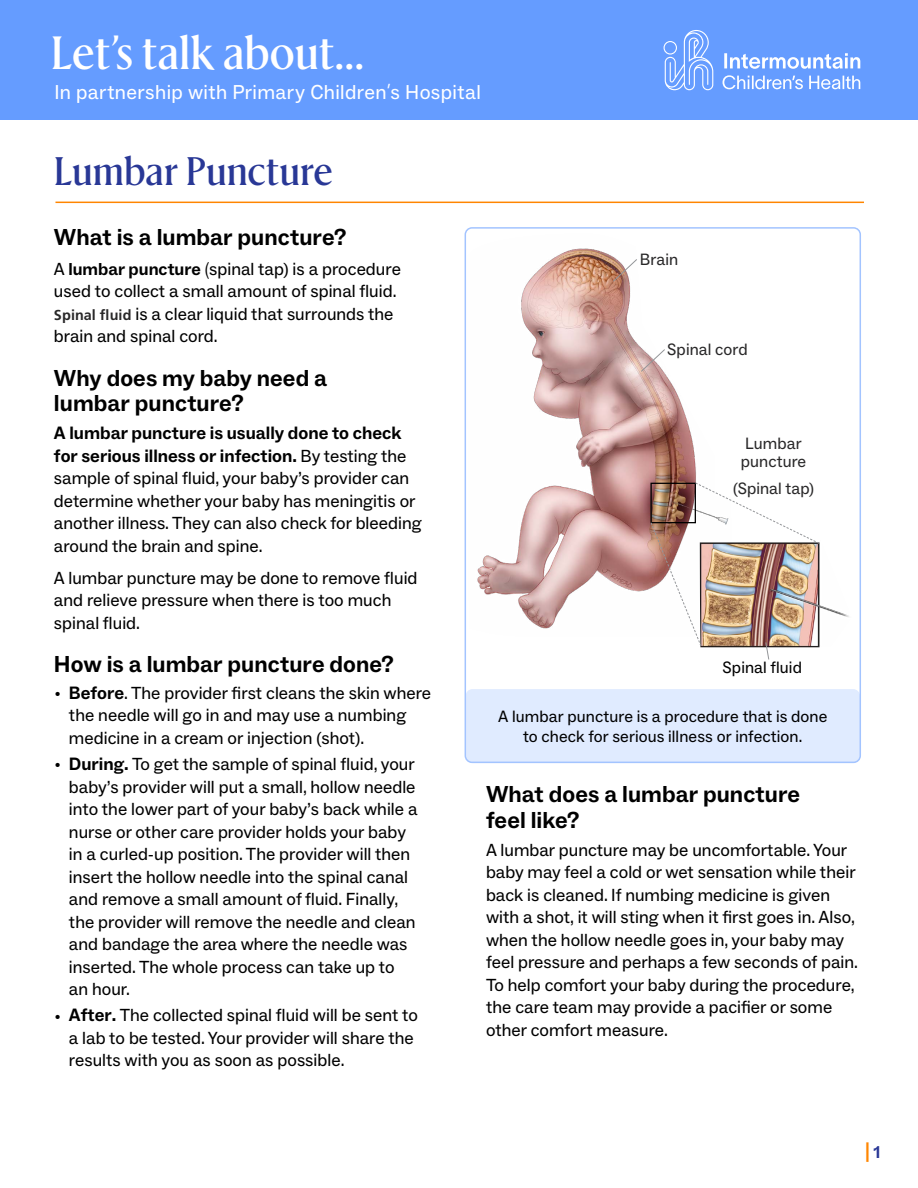
<style>
.page{position:relative;width:918px;height:1188px;background:#fff}
.page>*{position:absolute;margin:0;border:0;box-sizing:border-box;transform-origin:0 0}
.t1{font:500 46.5px "Rector";color:#fff}
.Title__h1{font:500 39.75px "Rector";color:#293896}
.Level_1__h2{font:700 23.25px/25.5px "ABC Social";letter-spacing:.005em;color:#000}
.t2{font:20.25px "ABC Social";letter-spacing:.02em;color:#fff}
.t3{font:700 19.5px "ABC Social";color:#ff8600}
.Main__p{font:700 18px/22.5px "ABC Social";color:#000}
.Main__p-2{font:17.7px/22.5px "ABC Social";letter-spacing:.005em;color:#000}
.sentence_case_-_cntr{font:16.5px/19.5px "ABC Social";letter-spacing:.005em;color:#000;text-align:center}
.Illustration_labels{font:16.5px/18px "ABC Social";letter-spacing:.005em;color:#292829}
.s1{font-family:"Frutiger LT Std";font-weight:300;font-stretch:condensed}
.s2{font-weight:700;font-size:17.4px}
.s3{font-family:"Arial Narrow";font-size:17.55px}
.s4{font-family:"Frutiger LT Std";font-weight:700;font-size:14.4px;color:#292829}
.s5{font-weight:400;font-size:17.7px}
.s6{font-family:"Adobe Garamond Pro";font-size:15px}
.s7{font-weight:700;font-size:18px}
.s8{font-size:17.25px;color:#293896}
</style>
<div class="page">
<div style="left:0;top:0;width:918px;height:120px;background:#659cff"></div>
<svg style="left:723px;top:53px;width:137px;height:36px"></svg>
<svg style="left:664px;top:30px;width:49px;height:60px"></svg>
<hr style="left:55px;top:202px;width:809px;height:1px;background:#ff8600">
<img style="left:477px;top:248px;width:219px;height:381px">
<div style="left:466px;top:689px;width:394px;height:74px;background:#e0ebff;border-radius:7px"></div>
<div style="left:465px;top:227px;width:396px;height:536px;border:2px solid #a3c4ff;border-radius:7px"></div>
<svg style="left:640px;top:348px;width:26px;height:24px"></svg>
<svg style="left:612px;top:258px;width:26px;height:24px"></svg>
<img style="left:650px;top:482px;width:199px;height:178px">
<h1 class="t1" style="left:51px;top:20px;width:315px">Let’s talk about...</h1>
<p class="t2" style="left:54px;top:80px;width:428px">In partnership with Primary Children<span class="s1">’</span>s Hospital</p>
<p class="Title__h1" style="left:54px;top:144px;width:280px">Lumbar Puncture</p>
<p class="Level_1__h2" style="left:54px;top:225px;width:294px">What is a lumbar puncture?</p>
<p class="Main__p-2" style="left:54px;top:258px;width:348px">A <span class="s2">lumbar puncture</span> <span class="s3">(</span>spinal tap) is a procedure used to collect a small amount of spinal fluid.<br><span class="s4">Spinal fluid</span> is a clear liquid that surrounds the brain and spinal cord.</p>
<p class="Level_1__h2" style="left:54px;top:366px;width:275px">Why does my baby need a lumbar puncture?</p>
<p class="Main__p" style="left:54px;top:422px;width:354px">A lumbar puncture is usually done to check for serious illness or infection. <span class="s5">By testing the</span></p>
<p class="Main__p-2" style="left:54px;top:467px;width:369px">sample of spinal fluid, your baby’s provider can determine whether your baby has meningitis or another illness. They can also check for bleeding around the brain and spine.</p>
<p class="Main__p-2" style="left:54px;top:567px;width:365px">A lumbar puncture may be done to remove fluid and relieve pressure when there is too much spinal fluid.</p>
<p class="Level_1__h2" style="left:54px;top:652px;width:341px">How is a lumbar puncture done?</p>
<p class="Main__p-2" style="left:69px;top:682px;width:364px;text-indent:-14px"><span class="s6">•</span> <span class="s7">Before</span>. The provider first cleans the skin where the needle will go in and may use a numbing medicine in a cream or injection (shot).</p>
<p class="Main__p-2" style="left:69px;top:753px;width:350px;text-indent:-14px"><span class="s6">•</span> <span class="s7">During.</span> To get the sample of spinal fluid, your baby’s provider will put a small, hollow needle into the lower part of your baby’s back while a nurse or other care provider holds your baby in a curled-up position. The provider will then insert the hollow needle into the spinal canal and remove a small amount of fluid. Finally, the provider will remove the needle and clean and bandage the area where the needle was inserted. The whole process can take up to an hour.</p>
<p class="Main__p-2" style="left:69px;top:1004px;width:350px;text-indent:-14px"><span class="s6">•</span> <span class="s7">After.</span> The collected spinal fluid will be sent to a lab to be tested. Your provider will share the results with you as soon as possible.</p>
<p class="Illustration_labels" style="left:640px;top:251px;width:40px">Brain</p>
<p class="Illustration_labels" style="left:667px;top:340px;width:82px">Spinal cord</p>
<p class="Illustration_labels" style="left:741px;top:435px;width:67px">Lumbar puncture</p>
<p class="Illustration_labels" style="left:733px;top:480px;width:83px">(Spinal tap)</p>
<p class="sentence_case_-_cntr" style="left:723px;top:658px;width:81px">Spinal fluid</p>
<p class="sentence_case_-_cntr" style="left:498px;top:707px;width:331px">A lumbar puncture is a procedure that is done to check for serious illness or infection.</p>
<p class="Level_1__h2" style="left:486px;top:782px;width:316px">What does a lumbar puncture feel like?</p>
<p class="Main__p-2" style="left:486px;top:839px;width:373px">A lumbar puncture may be uncomfortable. Your baby may feel a cold or wet sensation while their back is cleaned. If numbing medicine is given with a shot, it will sting when it first goes in. Also, when the hollow needle goes in, your baby may feel pressure and perhaps a few seconds of pain.<br>To help comfort your baby during the procedure, the care team may provide a pacifier or some other comfort measure.</p>
<p class="t3" style="left:865px;top:1138px;width:17px">|<span class="s8">1</span></p>
</div>
